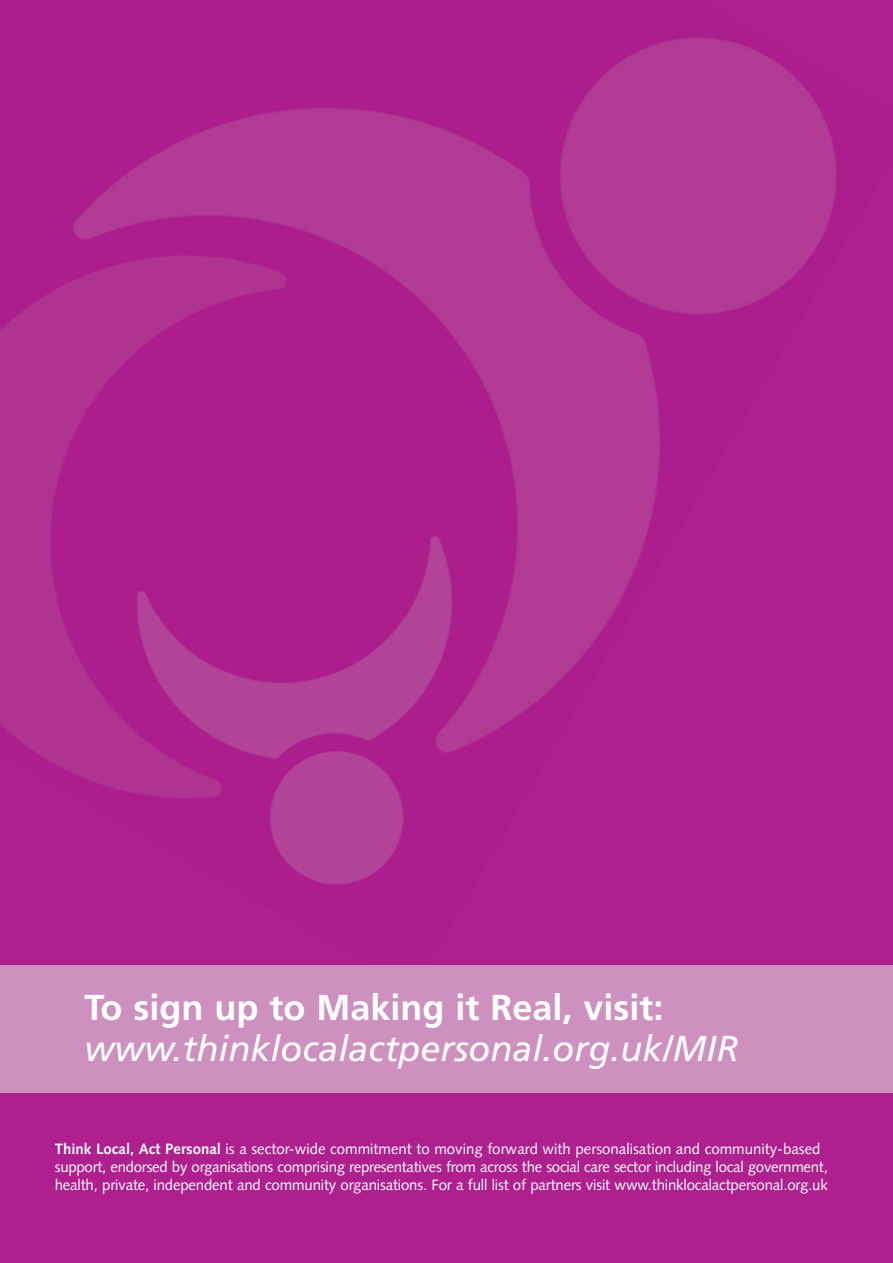
<style>
.page{position:relative;width:893px;height:1263px;background:#ad208e}
.page>*{position:absolute;margin:0;border:0;box-sizing:border-box;transform-origin:0 0}
.t1{font:italic 36px "Frutiger";color:#fff}
.t2{font:700 36px "Frutiger";color:#fff}
.t3{font:15px/18px "Syntax";letter-spacing:-.01em;color:#fff}
.s1{font-weight:700}
</style>
<div class="page">
<img style="left:0;top:37px;width:837px;height:848px">
<div style="left:0;top:965px;width:893px;height:128px;background:#ce90bf"></div>
<h1 class="t2" style="left:85px;top:992px;width:580px">To sign up to Making it Real, visit:</h1>
<h1 class="t1" style="left:85px;top:1033px;width:655px">www.thinklocalactpersonal.org.uk/MIR</h1>
<p class="t3" style="left:55px;top:1141px;width:775px"><span class="s1">Think Local, Act Personal</span> is a sector-wide commitment to moving forward with personalisation and community-based support, endorsed by organisations comprising representatives from across the social care sector including local government, health, private, independent and community organisations. For a full list of partners visit www.thinklocalactpersonal.org.uk</p>
</div>
